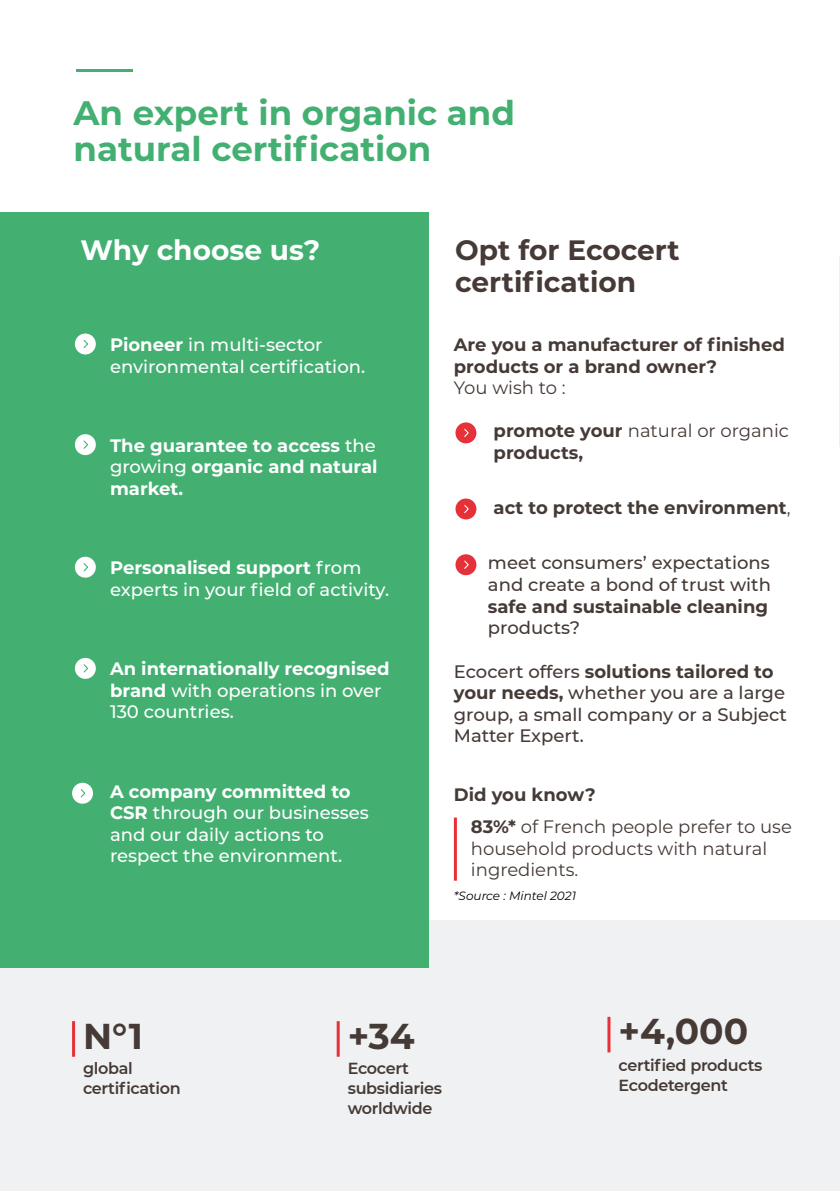
<style>
.page{position:relative;width:840px;height:1191px;background:#fff}
.page>*{position:absolute;margin:0;border:0;box-sizing:border-box;transform-origin:0 0}
.t1{font:700 36px "Montserrat";color:#453a36}
.t2{font:700 34px/36px "Montserrat";color:#43b072}
.t3{font:700 28px/32px "Montserrat";color:#453a36}
.t4{font:700 28px "Montserrat";color:#fff}
.t5{font:500 18px/21.6px "Montserrat";color:#fff}
.t6{font:500 18px/21.6px "Montserrat";color:#453a36}
.t7{font:700 18px/21.6px "Montserrat";color:#453a36}
.t8{font:18px/31.6px "Montserrat";color:#453a36}
.t9{font:700 18px/21.6px "Montserrat";color:#fff;text-align:justify}
.t10{font:600 16px/20px "Montserrat";letter-spacing:-.02em;color:#453a36}
.t11{font:italic 12px "Montserrat";color:#000}
.s1{font-weight:700}
.s2{font-weight:500}
.s3{font-weight:400}
</style>
<div class="page">
<hr style="left:76px;top:69px;width:57px;height:3px;background:#43b072">
<div style="left:0;top:920px;width:839px;height:271px;background:#f0f1f2"></div>
<hr style="left:607px;top:1016px;width:3px;height:36px;background:#e73037">
<hr style="left:72px;top:1021px;width:3px;height:35px;background:#e73037">
<hr style="left:336px;top:1021px;width:3px;height:35px;background:#e73037">
<hr style="left:838px;top:256px;width:1px;height:190px;background:#eeeff1">
<div style="left:0;top:212px;width:428px;height:755px;background:#43b072"></div>
<div style="left:75px;top:333px;width:21px;height:21px;background:#fff;border-radius:50%"></div>
<svg style="left:83px;top:340px;width:5px;height:8px"></svg>
<div style="left:75px;top:658px;width:21px;height:21px;background:#fff;border-radius:50%"></div>
<svg style="left:83px;top:664px;width:5px;height:9px"></svg>
<div style="left:455px;top:422px;width:21px;height:21px;background:#e73138;border-radius:50%"></div>
<svg style="left:464px;top:428px;width:5px;height:9px"></svg>
<div style="left:455px;top:498px;width:21px;height:21px;background:#e73138;border-radius:50%"></div>
<svg style="left:464px;top:505px;width:5px;height:8px"></svg>
<div style="left:455px;top:554px;width:21px;height:21px;background:#e73138;border-radius:50%"></div>
<svg style="left:464px;top:560px;width:5px;height:9px"></svg>
<div style="left:75px;top:557px;width:21px;height:20px;background:#fff;border-radius:50%"></div>
<svg style="left:83px;top:563px;width:5px;height:9px"></svg>
<div style="left:75px;top:434px;width:21px;height:21px;background:#fff;border-radius:50%"></div>
<svg style="left:83px;top:440px;width:5px;height:9px"></svg>
<div style="left:72px;top:782px;width:21px;height:21px;background:#fff;border-radius:50%"></div>
<svg style="left:80px;top:789px;width:6px;height:9px"></svg>
<hr style="left:453px;top:817px;width:3px;height:63px;background:#e73037">
<h2 class="t2" style="left:73px;top:93px;width:443px">An expert in organic and natural certification</h2>
<h3 class="t4" style="left:80px;top:229px;width:241px">Why choose us?</h3>
<p class="t5" style="left:110px;top:333px;width:256px"><span class="s1">Pioneer</span> in multi-sector environmental certification.</p>
<p class="t9" style="left:110px;top:434px;width:269px">The guarantee to access <span class="s2">the growing</span> organic and natural market.</p>
<p class="t5" style="left:110px;top:556px;width:280px"><span class="s1">Personalised support</span> from experts in your field of activity.</p>
<p class="t5" style="left:110px;top:657px;width:281px"><span class="s1">An internationally recognised brand</span> with operations in over<br>130 countries.</p>
<p class="t5" style="left:110px;top:779px;width:260px"><span class="s1">A company committed to<br>CSR</span> through our businesses and our daily actions to respect the environment.</p>
<h3 class="t3" style="left:455px;top:232px;width:226px">Opt for Ecocert certification</h3>
<p class="t7" style="left:453px;top:333px;width:332px">Are you a manufacturer of finished products or a brand owner?</p>
<p class="t8" style="left:453px;top:371px;width:113px">You wish to :</p>
<p class="t7" style="left:493px;top:419px;width:297px">promote your <span class="s3">natural or organic </span>products,</p>
<p class="t7" style="left:493px;top:496px;width:298px">act to protect the environment<span class="s3">,</span></p>
<p class="t6" style="left:487px;top:551px;width:284px">meet consumers’ expectations and create a bond of trust with</p>
<p class="t7" style="left:487px;top:594px;width:282px">safe and sustainable cleaning</p>
<p class="t6" style="left:487px;top:616px;width:94px">products?</p>
<p class="t6" style="left:453px;top:659px;width:334px">Ecocert offers <span class="s1">solutions tailored to your needs,</span> whether you are a large group, a small company or a Subject<br>Matter Expert.</p>
<p class="t8" style="left:470px;top:778px;width:322px;text-indent:-17px"><span class="s1">Did you know?<br>83%*</span> of French people prefer to use</p>
<p class="t8" style="left:470px;top:837px;width:298px;line-height:21.6px">household products with natural ingredients.</p>
<p class="t11" style="left:453px;top:888px;width:124px">*Source : Mintel 2021</p>
<h1 class="t1" style="left:83px;top:1010px;width:61px">N°1</h1>
<p class="t10" style="left:83px;top:1057px;width:99px">global certification</p>
<h1 class="t1" style="left:347px;top:1010px;width:68px">+34</h1>
<p class="t10" style="left:347px;top:1057px;width:96px">Ecocert subsidiaries worldwide</p>
<h1 class="t1" style="left:618px;top:1005px;width:131px">+4,000</h1>
<p class="t10" style="left:618px;top:1054px;width:145px">certified products<br>Ecodetergent</p>
</div>
